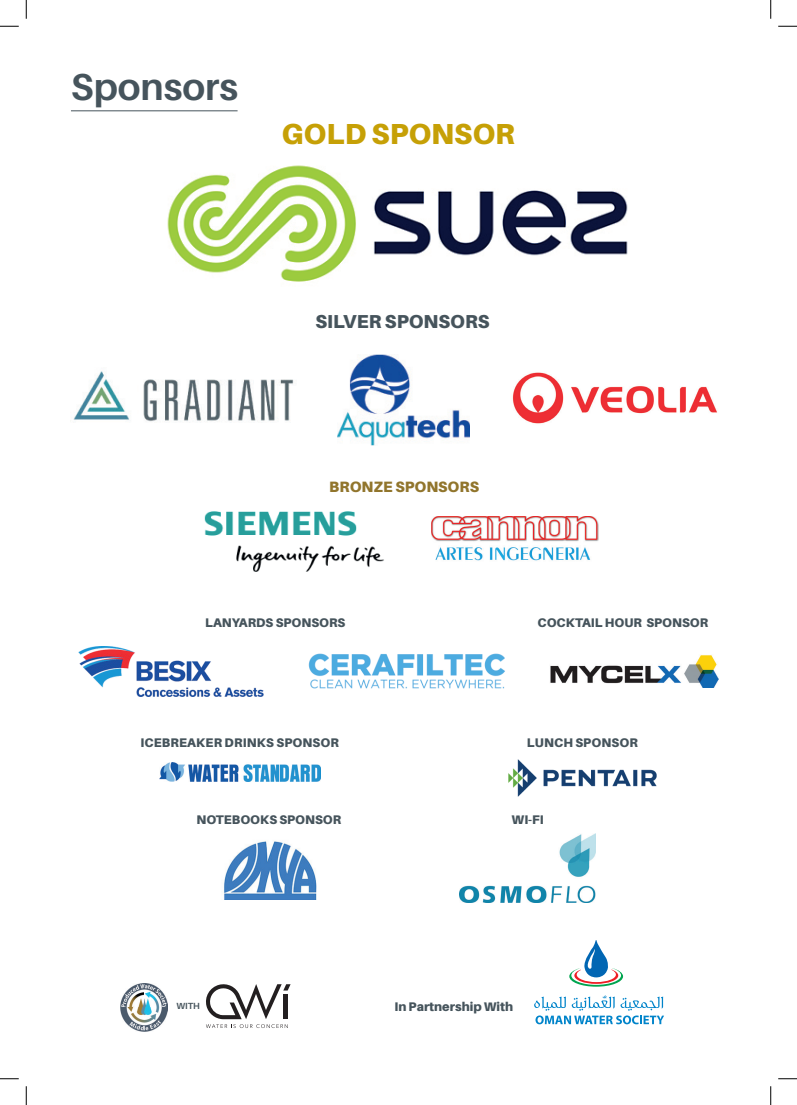
<style>
.page{position:relative;width:797px;height:1105px;background:#fff}
.page>*{position:absolute;margin:0;border:0;box-sizing:border-box;transform-origin:0 0}
.t1{font:700 37.5px "Aileron";color:#46545c}
.t2{font:900 29px "Aileron";color:#c6a006}
.t3{font:900 18.75px "Aileron";color:#46545c}
.t4{font:900 15px "Aileron";color:#91752c}
.t5{font:900 12.5px "Aileron";color:#46545c}
.t6{font:700 8.88px "Aileron";color:#46545c}
</style>
<div class="page">
<img style="left:167px;top:165px;width:461px;height:117px">
<img style="left:512px;top:372px;width:205px;height:52px">
<img style="left:73px;top:371px;width:221px;height:52px">
<img style="left:337px;top:354px;width:132px;height:92px">
<img style="left:204px;top:511px;width:180px;height:61px">
<img style="left:431px;top:516px;width:167px;height:45px">
<img style="left:308px;top:653px;width:197px;height:36px">
<img style="left:78px;top:647px;width:186px;height:49px">
<img style="left:550px;top:655px;width:168px;height:33px">
<hr style="left:71px;top:111px;width:166px;height:1px;background:#46545c">
<img style="left:120px;top:984px;width:48px;height:47px">
<svg style="left:206px;top:984px;width:84px;height:44px"></svg>
<img style="left:509px;top:760px;width:147px;height:36px">
<img style="left:159px;top:763px;width:161px;height:19px">
<img style="left:224px;top:841px;width:92px;height:58px">
<img style="left:460px;top:833px;width:135px;height:70px">
<svg style="left:534px;top:995px;width:130px;height:29px"></svg>
<svg style="left:569px;top:940px;width:54px;height:47px"></svg>
<svg style="left:0;top:25px;width:19px;height:2px"></svg>
<svg style="left:778px;top:25px;width:19px;height:2px"></svg>
<svg style="left:0;top:1078px;width:19px;height:1px"></svg>
<svg style="left:778px;top:1078px;width:19px;height:1px"></svg>
<svg style="left:25px;top:0;width:2px;height:19px"></svg>
<svg style="left:25px;top:1086px;width:2px;height:19px"></svg>
<svg style="left:770px;top:0;width:1px;height:19px"></svg>
<svg style="left:770px;top:1086px;width:1px;height:19px"></svg>
<h1 class="t1" style="left:71px;top:66px;width:169px">Sponsors</h1>
<h2 class="t2" style="left:282px;top:117px;width:235px">GOLD SPONSOR</h2>
<h3 class="t3" style="left:315px;top:310px;width:175px">SILVER SPONSORS</h3>
<p class="t4" style="left:329px;top:478px;width:151px">BRONZE SPONSORS</p>
<p class="t5" style="left:205px;top:615px;width:142px">LANYARDS SPONSORS</p>
<p class="t5" style="left:537px;top:615px;width:172px">COCKTAIL HOUR SPONSOR</p>
<p class="t5" style="left:140px;top:735px;width:200px">ICEBREAKER DRINKS SPONSOR</p>
<p class="t5" style="left:527px;top:735px;width:112px">LUNCH SPONSOR</p>
<p class="t5" style="left:196px;top:812px;width:146px">NOTEBOOKS SPONSOR</p>
<p class="t5" style="left:511px;top:812px;width:34px">WI-FI</p>
<p class="t6" style="left:176px;top:1001px;width:25px">WITH</p>
<p class="t5" style="left:394px;top:999px;width:120px">In Partnership With</p>
</div>
